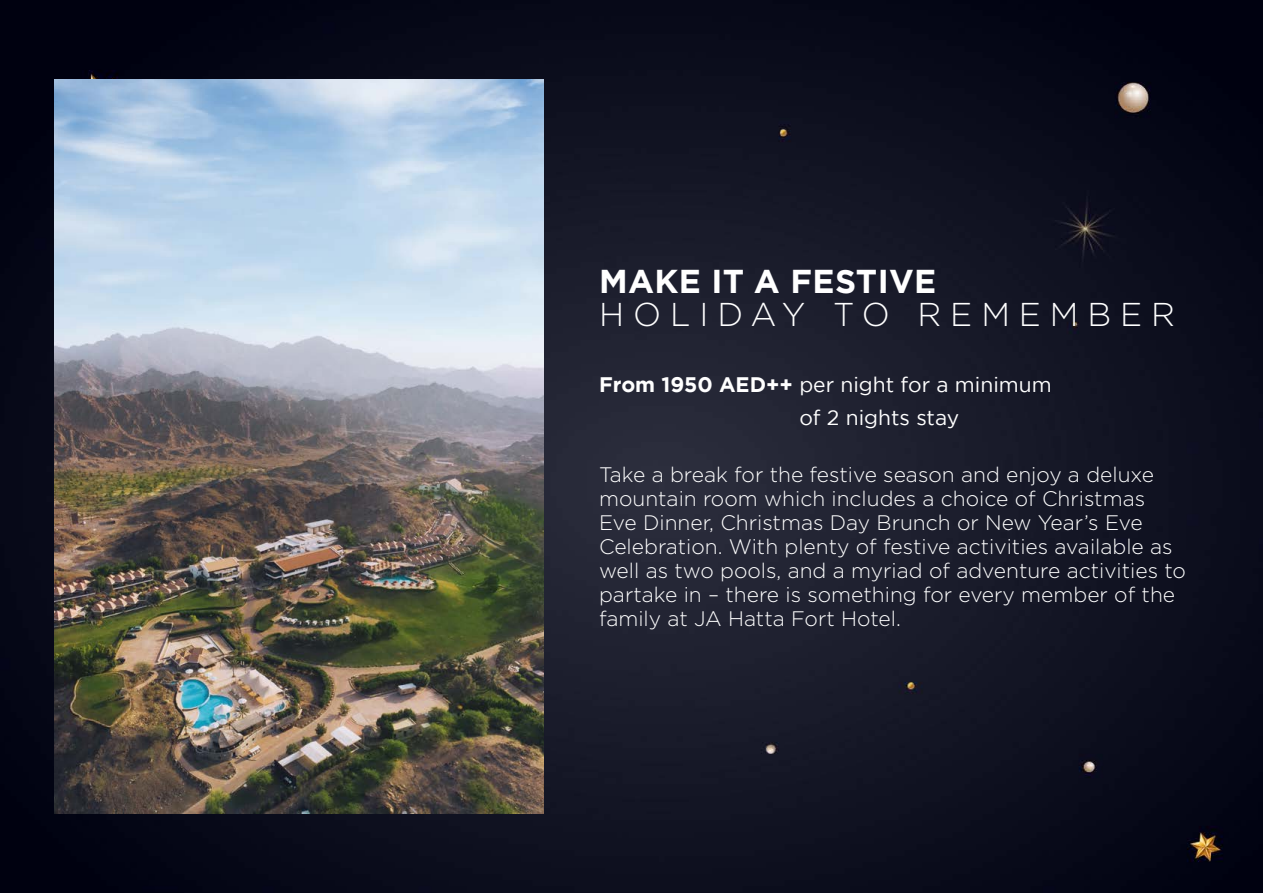
<style>
.page{position:relative;width:1263px;height:893px;background:#fff}
.page>*{position:absolute;margin:0;border:0;box-sizing:border-box;transform-origin:0 0}
.t1{font:300 33px "Gotham";letter-spacing:.27em;color:#fff}
.t2{font:700 33px "Gotham";letter-spacing:.01em;color:#fff}
.t3{font:300 21px/24px "Gotham";color:#fff}
.t4{font:21px/33px "Gotham";color:#fff}
.s1{font-weight:700}
</style>
<div class="page">
<img style="left:0;top:0;width:1263px;height:893px">
<img style="left:54px;top:79px;width:489px;height:735px">
<h1 class="t2" style="left:599px;top:260px;width:339px">MAKE IT A FESTIVE</h1>
<h1 class="t1" style="left:599px;top:294px;width:577px">HOLIDAY TO REMEMBER</h1>
<p class="t4" style="left:799px;top:368px;width:254px;text-indent:-200px"><span class="s1">From 1950 AED++</span> per night for a minimum of 2 nights stay</p>
<p class="t3" style="left:599px;top:462px;width:588px">Take a break for the festive season and enjoy a deluxe mountain room which includes a choice of Christmas Eve Dinner, Christmas Day Brunch or New Year’s Eve Celebration. With plenty of festive activities available as well as two pools, and a myriad of adventure activities to partake in – there is something for every member of the family at JA Hatta Fort Hotel.</p>
</div>
